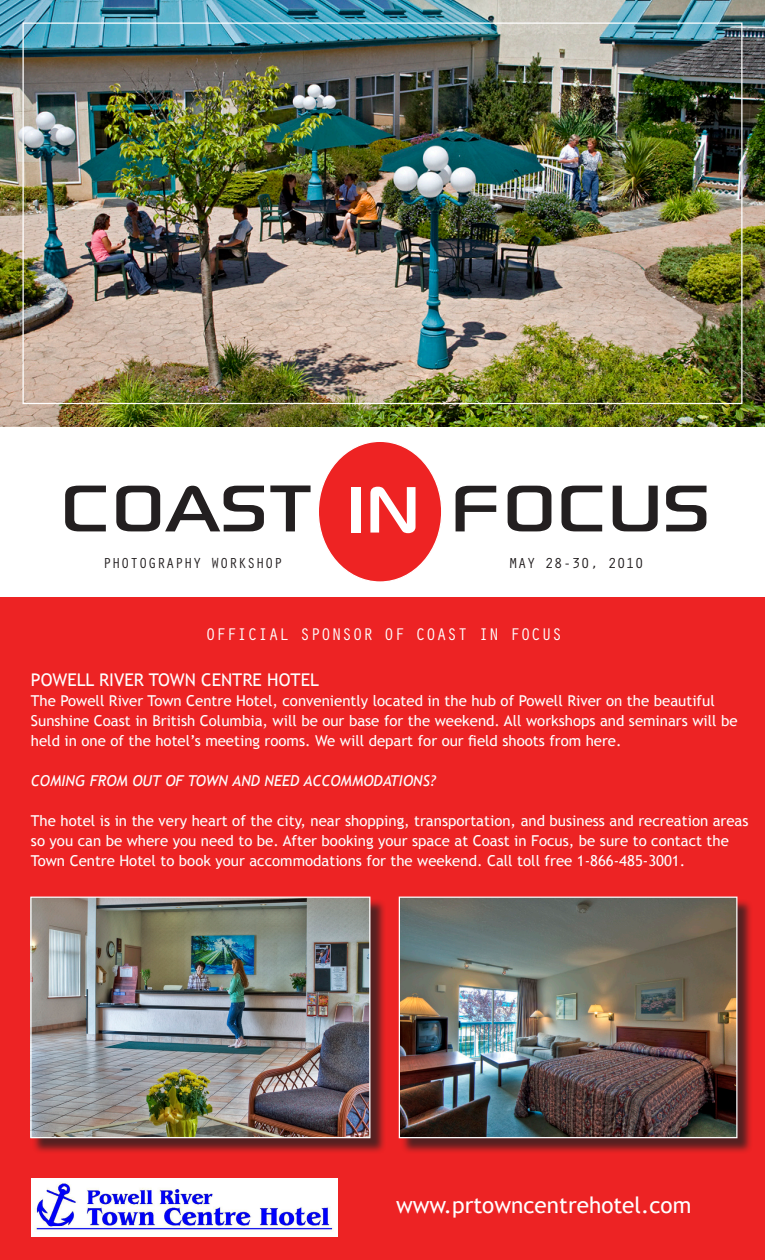
<style>
.page{position:relative;width:765px;height:1260px;background:#fff}
.page>*{position:absolute;margin:0;border:0;box-sizing:border-box;transform-origin:0 0}
.t1{font:93.75px "Sony Sketch EF";color:#231f20}
.t2{font:22.5px "Trebuchet MS";color:#fff}
.t3{font:17.5px "Orator Std";color:#fff}
.t4{font:17.5px "Trebuchet MS";color:#fff}
.t5{font:15px/20px "Trebuchet MS";color:#fff}
.t6{font:italic 15px "Trebuchet MS";color:#fff}
.t7{font:15px "Orator Std";color:#231f20}
.s1{color:#fff}
</style>
<div class="page">
<img style="left:0;top:0;width:765px;height:427px">
<div style="left:318px;top:441px;width:124px;height:141px;background:#ee2323;border-radius:50%"></div>
<div style="left:0;top:597px;width:765px;height:663px;background:#ed2324"></div>
<img style="left:32px;top:1178px;width:306px;height:58px">
<div style="left:32px;top:898px;width:359px;height:261px;background:#231f20;opacity:.75"></div>
<img style="left:32px;top:899px;width:336px;height:237px">
<div style="left:30px;top:897px;width:340px;height:241px;border:1px solid #fff"></div>
<div style="left:401px;top:898px;width:358px;height:261px;background:#231f20;opacity:.75"></div>
<img style="left:401px;top:899px;width:335px;height:237px">
<div style="left:399px;top:897px;width:339px;height:241px;border:1px solid #fff"></div>
<p class="t1" style="left:60px;top:455px;width:654px">COAST <span class="s1">IN</span> FOCUS</p>
<p class="t7" style="left:103px;top:552px;width:182px">PHOTOGRAPHY WORKSHOP</p>
<p class="t7" style="left:509px;top:552px;width:136px">MAY 28-30, 2010</p>
<p class="t3" style="left:205px;top:622px;width:359px">OFFICIAL SPONSOR OF COAST IN FOCUS</p>
<p class="t4" style="left:31px;top:670px;width:290px">POWELL RIVER TOWN CENTRE HOTEL</p>
<p class="t5" style="left:31px;top:691px;width:708px">The Powell River Town Centre Hotel, conveniently located in the hub of Powell River on the beautiful<br>Sunshine Coast in British Columbia, will be our base for the weekend. All workshops and seminars will be held in one of the hotel’s meeting rooms. We will depart for our field shoots from here.</p>
<p class="t6" style="left:31px;top:772px;width:406px">COMING FROM OUT OF TOWN AND NEED ACCOMMODATIONS?</p>
<p class="t5" style="left:31px;top:811px;width:719px">The hotel is in the very heart of the city, near shopping, transportation, and business and recreation areas so you can be where you need to be. After booking your space at Coast in Focus, be sure to contact the<br>Town Centre Hotel to book your accommodations for the weekend. Call toll free 1-866-485-3001.</p>
<p class="t2" style="left:396px;top:1192px;width:297px">www.prtowncentrehotel.com</p>
</div>
